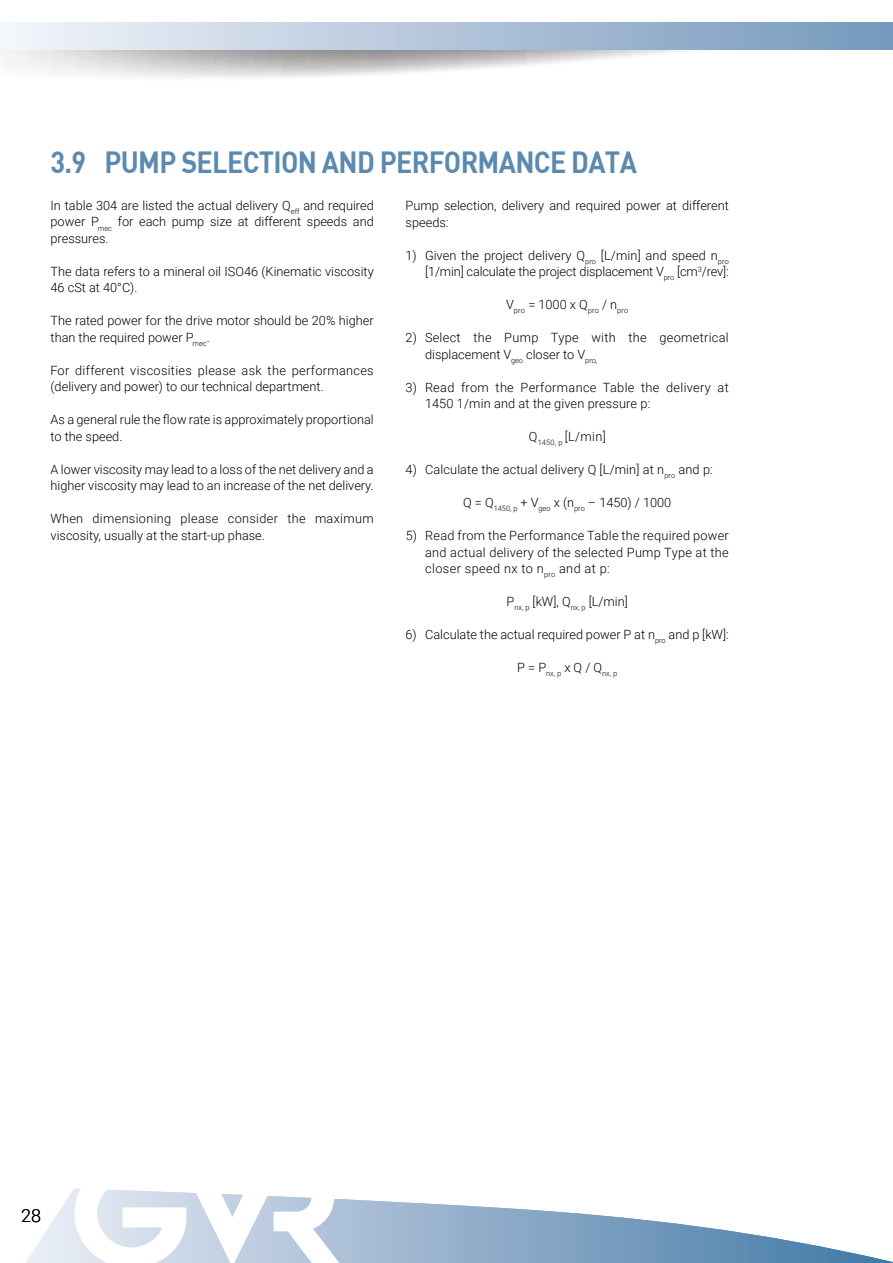
<style>
.page{position:relative;width:893px;height:1263px;background:#fff}
.page>*{position:absolute;margin:0;border:0;box-sizing:border-box;transform-origin:0 0}
.t1{font:30px "DIN Bold";letter-spacing:-.025em;color:#5b8ab1;scale:.9 1}
.t2{font:300 18px "Roboto";color:#000}
.t3{font:300 12.75px/16.5px "Roboto";color:#000}
.t4{font:300 12.75px/16.5px "Roboto";letter-spacing:.025em;color:#000}
.t5{font:300 7.5px "Roboto";color:#000}
</style>
<div class="page">
<svg style="left:5px;top:50px;width:681px;height:28px"></svg>
<div style="left:0;top:22px;width:893px;height:28px;background:linear-gradient(to right,#f3f5fa,#7498bc)"></div>
<svg style="left:26px;top:1189px;width:447px;height:74px"></svg>
<svg style="left:473px;top:1206px;width:420px;height:57px"></svg>
<svg style="left:74px;top:1188px;width:266px;height:75px"></svg>
<h1 class="t1" style="left:51px;top:142px;width:653px">3.9 PUMP SELECTION AND PERFORMANCE DATA</h1>
<p class="t3" style="left:51px;top:197px;width:325px;text-align:justify">In table 304 are listed the actual delivery Q<sub>eff</sub> and required power P<sub>mec</sub> for each pump size at different speeds and pressures.</p>
<p class="t3" style="left:51px;top:263px;width:325px">The data refers to a mineral oil ISO46 (Kinematic viscosity<br>46 cSt at 40°C).</p>
<p class="t3" style="left:51px;top:312px;width:325px">The rated power for the drive motor should be 20% higher than the required power P<sub>mec</sub>.</p>
<p class="t4" style="left:51px;top:362px;width:325px">For different viscosities please ask the performances (delivery and power) to our technical department.</p>
<p class="t3" style="left:51px;top:411px;width:325px">As a general rule the flow rate is approximately proportional to the speed.</p>
<p class="t3" style="left:51px;top:461px;width:325px">A lower viscosity may lead to a loss of the net delivery and a higher viscosity may lead to an increase of the net delivery.</p>
<p class="t4" style="left:51px;top:510px;width:325px">When dimensioning please consider the maximum viscosity, usually at the start-up phase.</p>
<p class="t3" style="left:406px;top:197px;width:325px">Pump selection, delivery and required power at different speeds:</p>
<p class="t3" style="left:406px;top:246px;width:325px;text-align:right">1) Given the project delivery Q<sub>pro</sub> [L/min] and speed n<sub>pro </sub>[1/min] calculate the project displacement V<sub>pro</sub> [cm<sup>3</sup>/rev]:</p>
<p class="t3" style="left:506px;top:296px;width:124px">V<sub>pro</sub> = 1000 x Q<sub>pro</sub> / n<sub>pro</sub></p>
<p class="t4" style="left:425px;top:329px;width:305px;text-indent:-20px">2) Select the Pump Type with the geometrical displacement V<sub>geo</sub> closer to V<sub>pro,</sub></p>
<p class="t4" style="left:425px;top:378px;width:305px;text-indent:-20px">3) Read from the Performance Table the delivery at<br>1450 1/min and at the given pressure p:</p>
<p class="t3" style="left:529px;top:428px;width:79px">Q<sub>1450,</sub> <sub>p</sub> [L/min]</p>
<p class="t3" style="left:406px;top:461px;width:309px">4) Calculate the actual delivery Q [L/min] at n<sub>pro</sub> and p:</p>
<p class="t3" style="left:463px;top:494px;width:210px">Q = Q<sub>1450,</sub> <sub>p</sub> + V<sub>geo</sub> x (n<sub>pro</sub> – 1450) / 1000</p>
<p class="t3" style="left:425px;top:527px;width:305px;text-align:justify;text-indent:-20px">5) Read from the Performance Table the required power and actual delivery of the selected Pump Type at the closer speed nx to n<sub>pro</sub> and at p:</p>
<p class="t3" style="left:507px;top:593px;width:123px">P<sub>nx,</sub> <sub>p</sub> [kW], Q<sub>nx,</sub> <sub>p</sub> [L/min]</p>
<p class="t3" style="left:406px;top:626px;width:325px">6) Calculate the actual required power P at n<sub>pro</sub> and p [kW]:</p>
<p class="t5" style="left:517px;top:668px;width:101px"><sup>P</sup> <sup>=</sup> <sup>P</sup>nx, p <sup>x</sup> <sup>Q</sup> <sup>/</sup> <sup>Q</sup>nx, p</p>
<h2 class="t2" style="left:21px;top:1203px;width:21px">28</h2>
</div>
